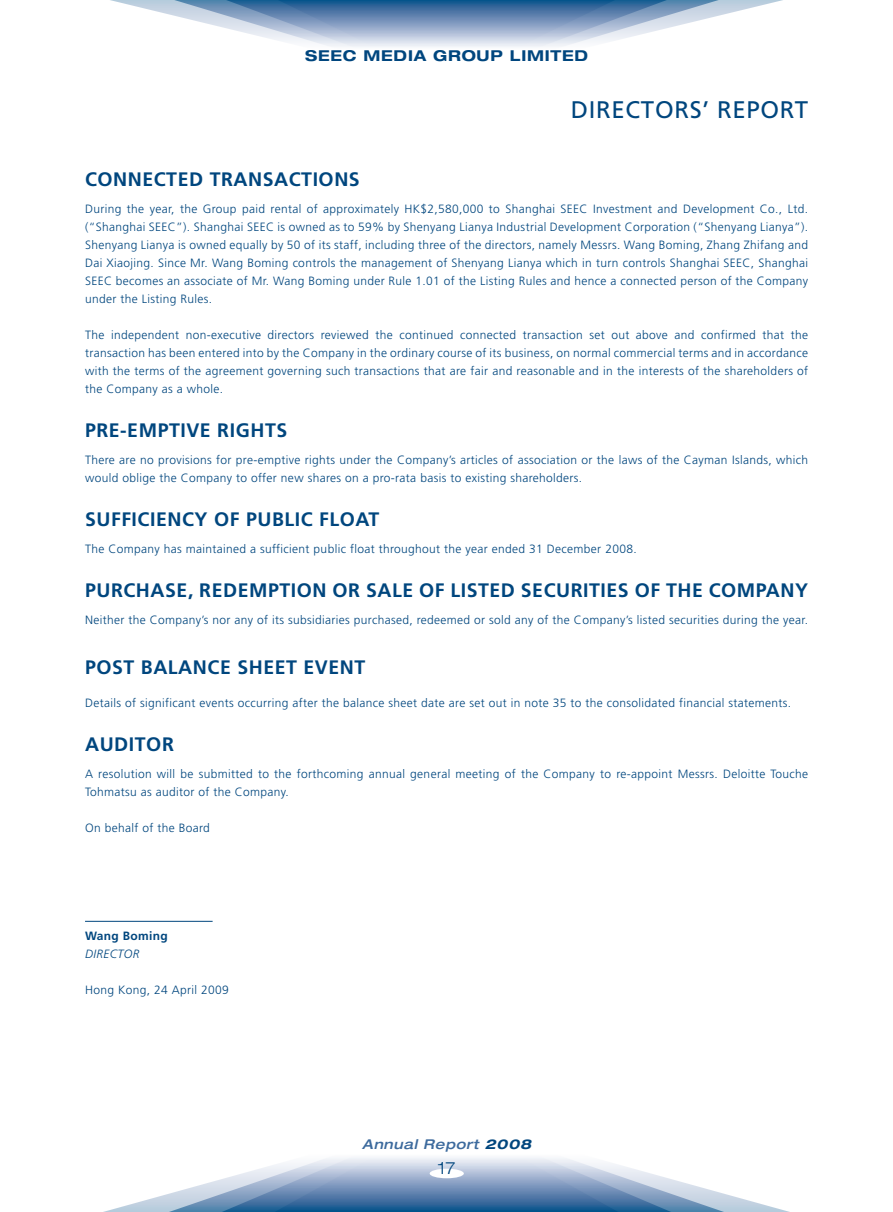
<style>
.page{position:relative;width:893px;height:1212px;background:#fff}
.page>*{position:absolute;margin:0;border:0;box-sizing:border-box;transform-origin:0 0}
.t1{font:24px "Frutiger LT Std";letter-spacing:.03em;color:#00467e}
.t2{font:700 19.5px "Frutiger LT Std";letter-spacing:.03em;color:#00467e}
.t3{font:300 expanded 16.95px "Helvetica Neue LT Std";color:#00467e}
.t4{font:700 expanded 15px "Helvetica Neue LT Std";letter-spacing:.05em;color:#00467e}
.t5{font:italic 500 expanded 13.5px "Helvetica Neue LT Std";letter-spacing:.05em;color:#3c6a9d}
.t6{font:300 12px/18px "Frutiger LT Std";letter-spacing:.03em;color:#00467e;text-align:justify}
.t7{font:700 12px/18px "Frutiger LT Std";letter-spacing:.03em;color:#00467e}
.s1{font-weight:300;font-style:italic}
.s2{font-weight:700;color:#00467e}
</style>
<div class="page">
<svg style="left:132px;top:1187px;width:629px;height:25px"></svg>
<svg style="left:192px;top:1171px;width:509px;height:41px"></svg>
<svg style="left:252px;top:1157px;width:389px;height:55px;background:#88a4c4"></svg>
<svg style="left:132px;top:0;width:629px;height:20px"></svg>
<svg style="left:192px;top:0;width:509px;height:47px"></svg>
<div style="left:430px;top:1169px;width:34px;height:9px;background:#fff;border-radius:50%"></div>
<hr style="left:85px;top:921px;width:128px;height:1px;background:#00467e">
<p class="t4" style="left:305px;top:46px;width:285px">SEEC MEDIA GROUP LIMITED</p>
<p class="t1" style="left:571px;top:95px;width:239px">DIRECTORS’ REPORT</p>
<p class="t2" style="left:85px;top:168px;width:276px">CONNECTED TRANSACTIONS</p>
<p class="t6" style="left:85px;top:200px;width:725px">During the year, the Group paid rental of approximately HK$2,580,000 to Shanghai SEEC Investment and Development Co., Ltd. (“Shanghai SEEC”). Shanghai SEEC is owned as to 59% by Shenyang Lianya Industrial Development Corporation (“Shenyang Lianya”).<br>Shenyang Lianya is owned equally by 50 of its staff, including three of the directors, namely Messrs. Wang Boming, Zhang Zhifang and Dai Xiaojing. Since Mr. Wang Boming controls the management of Shenyang Lianya which in turn controls Shanghai SEEC, Shanghai SEEC becomes an associate of Mr. Wang Boming under Rule 1.01 of the Listing Rules and hence a connected person of the Company under the Listing Rules.</p>
<p class="t6" style="left:85px;top:326px;width:725px">The independent non-executive directors reviewed the continued connected transaction set out above and confirmed that the transaction has been entered into by the Company in the ordinary course of its business, on normal commercial terms and in accordance with the terms of the agreement governing such transactions that are fair and reasonable and in the interests of the shareholders of the Company as a whole.</p>
<p class="t2" style="left:85px;top:419px;width:204px">PRE-EMPTIVE RIGHTS</p>
<p class="t6" style="left:85px;top:451px;width:725px">There are no provisions for pre-emptive rights under the Company’s articles of association or the laws of the Cayman Islands, which would oblige the Company to offer new shares on a pro-rata basis to existing shareholders.</p>
<p class="t2" style="left:85px;top:508px;width:296px">SUFFICIENCY OF PUBLIC FLOAT</p>
<p class="t6" style="left:85px;top:540px;width:553px">The Company has maintained a sufficient public float throughout the year ended 31 December 2008.</p>
<p class="t2" style="left:85px;top:579px;width:725px">PURCHASE, REDEMPTION OR SALE OF LISTED SECURITIES OF THE COMPANY</p>
<p class="t6" style="left:85px;top:611px;width:724px">Neither the Company’s nor any of its subsidiaries purchased, redeemed or sold any of the Company’s listed securities during the year.</p>
<p class="t2" style="left:85px;top:656px;width:282px">POST BALANCE SHEET EVENT</p>
<p class="t6" style="left:85px;top:694px;width:708px">Details of significant events occurring after the balance sheet date are set out in note 35 to the consolidated financial statements.</p>
<p class="t2" style="left:85px;top:733px;width:90px">AUDITOR</p>
<p class="t6" style="left:85px;top:765px;width:725px">A resolution will be submitted to the forthcoming annual general meeting of the Company to re-appoint Messrs. Deloitte Touche<br>Tohmatsu as auditor of the Company.</p>
<p class="t6" style="left:85px;top:819px;width:126px">On behalf of the Board</p>
<p class="t7" style="left:85px;top:926px;width:84px">Wang Boming<br><span class="s1">DIRECTOR</span></p>
<p class="t6" style="left:85px;top:981px;width:145px">Hong Kong, 24 April 2009</p>
<p class="t5" style="left:362px;top:1136px;width:170px">Annual Report <span class="s2">2008</span></p>
<p class="t3" style="left:438px;top:1158px;width:19px">17</p>
</div>
